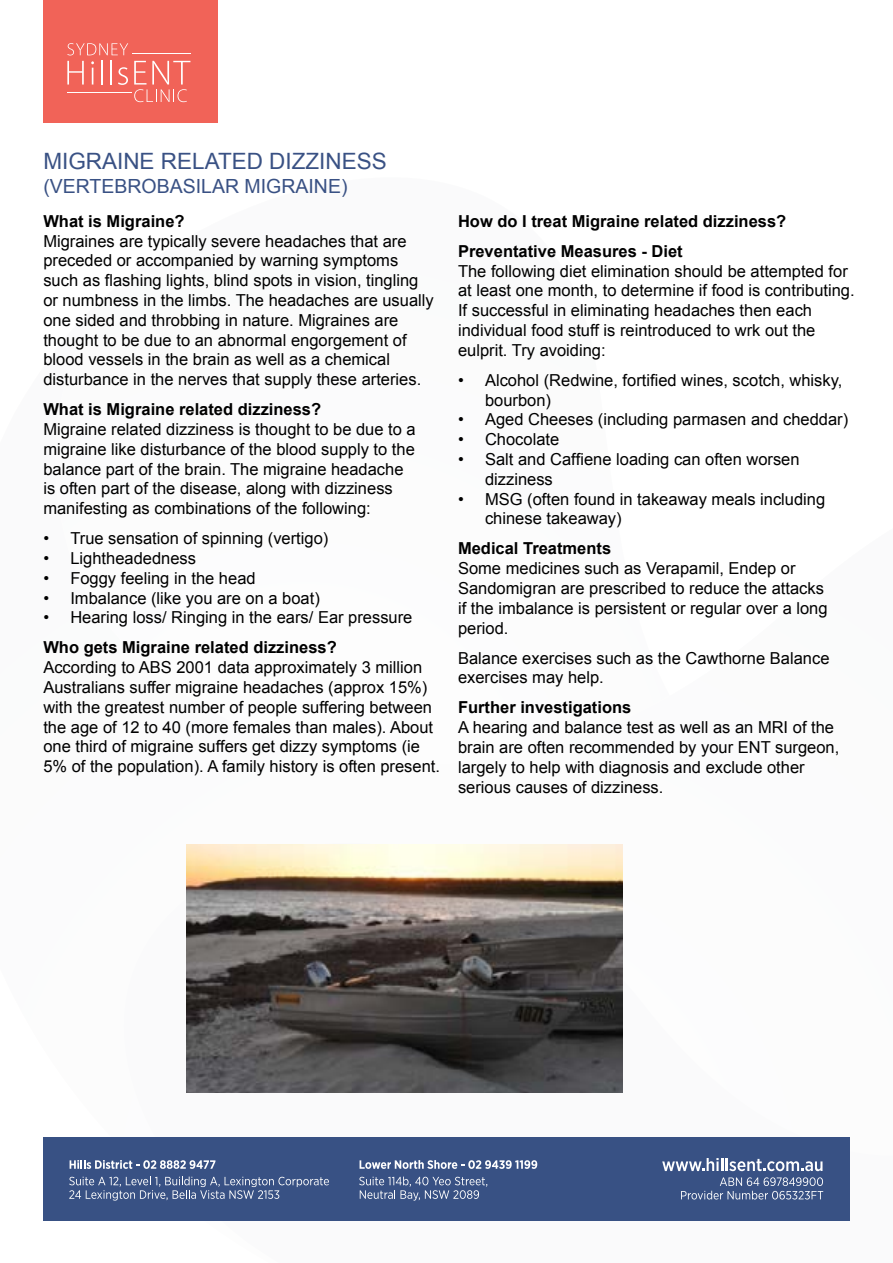
<style>
.page{position:relative;width:893px;height:1263px;background:#fff}
.page>*{position:absolute;margin:0;border:0;box-sizing:border-box;transform-origin:0 0}
.t1{font:22.5px "Arial";color:#395184}
.t2{font:19.5px "Arial";color:#395184}
.t3{font:16.5px/19.8px "Arial";color:#000}
.t4{font:700 16.5px/30px "Arial";color:#000}
</style>
<div class="page">
<div style="left:43px;top:0;width:174px;height:123px;background:#f16358"></div>
<div style="left:43px;top:1137px;width:807px;height:84px;background:#385184"></div>
<svg style="left:67px;top:43px;width:61px;height:12px"></svg>
<hr style="left:67px;top:92px;width:65px;height:1px;background:#fff">
<svg style="left:67px;top:61px;width:17px;height:24px"></svg>
<svg style="left:91px;top:61px;width:3px;height:24px"></svg>
<hr style="left:101px;top:60px;width:2px;height:25px;background:#fff">
<hr style="left:110px;top:60px;width:2px;height:25px;background:#fff">
<svg style="left:118px;top:67px;width:10px;height:18px"></svg>
<hr style="left:132px;top:53px;width:58px;height:1px;background:#fff">
<svg style="left:134px;top:61px;width:56px;height:41px"></svg>
<svg style="left:70px;top:1160px;width:145px;height:9px"></svg>
<svg style="left:69px;top:1176px;width:260px;height:24px"></svg>
<svg style="left:662px;top:1158px;width:160px;height:13px"></svg>
<svg style="left:360px;top:1160px;width:177px;height:9px"></svg>
<svg style="left:359px;top:1176px;width:128px;height:24px"></svg>
<svg style="left:681px;top:1177px;width:142px;height:22px"></svg>
<img style="left:186px;top:844px;width:437px;height:249px">
<h1 class="t1" style="left:43px;top:147px;width:345px">MIGRAINE RELATED DIZZINESS</h1>
<p class="t2" style="left:43px;top:173px;width:306px">(VERTEBROBASILAR MIGRAINE)</p>
<p class="t4" style="left:43px;top:207px;width:143px">What is Migraine?</p>
<p class="t3" style="left:43px;top:231px;width:392px">Migraines are typically severe headaches that are preceded or accompanied by warning symptoms such as flashing lights, blind spots in vision, tingling or numbness in the limbs. The headaches are usually one sided and throbbing in nature. Migraines are thought to be due to an abnormal engorgement of blood vessels in the brain as well as a chemical disturbance in the nerves that supply these arteries.</p>
<p class="t4" style="left:43px;top:395px;width:279px">What is Migraine related dizziness?</p>
<p class="t3" style="left:43px;top:419px;width:374px">Migraine related dizziness is thought to be due to a migraine like disturbance of the blood supply to the balance part of the brain. The migraine headache is often part of the disease, along with dizziness manifesting as combinations of the following:</p>
<p class="t3" style="left:43px;top:529px;width:286px">• True sensation of spinning (vertigo)</p>
<p class="t3" style="left:43px;top:548px;width:154px">• Lightheadedness</p>
<p class="t3" style="left:43px;top:568px;width:214px">• Foggy feeling in the head</p>
<p class="t3" style="left:43px;top:588px;width:278px">• Imbalance (like you are on a boat)</p>
<p class="t3" style="left:43px;top:608px;width:371px">• Hearing loss/ Ringing in the ears/ Ear pressure</p>
<p class="t4" style="left:43px;top:633px;width:295px">Who gets Migraine related dizziness?</p>
<p class="t3" style="left:43px;top:658px;width:398px">According to ABS 2001 data approximately 3 million Australians suffer migraine headaches (approx 15%) with the greatest number of people suffering between the age of 12 to 40 (more females than males). About one third of migraine suffers get dizzy symptoms (ie 5% of the population). A family history is often present.</p>
<p class="t4" style="left:458px;top:206px;width:330px">How do I treat Migraine related dizziness?<br>Preventative Measures - Diet</p>
<p class="t3" style="left:458px;top:261px;width:398px">The following diet elimination should be attempted for at least one month, to determine if food is contributing.<br>If successful in eliminating headaches then each individual food stuff is reintroduced to wrk out the eulprit. Try avoiding:</p>
<p class="t3" style="left:485px;top:370px;width:359px;text-indent:-27px">• Alcohol (Redwine, fortified wines, scotch, whisky, bourbon)</p>
<p class="t3" style="left:458px;top:410px;width:392px">• Aged Cheeses (including parmasen and cheddar)</p>
<p class="t3" style="left:458px;top:430px;width:103px">• Chocolate</p>
<p class="t3" style="left:485px;top:449px;width:316px;text-indent:-27px">• Salt and Caffiene loading can often worsen dizziness</p>
<p class="t3" style="left:485px;top:489px;width:342px;text-indent:-27px">• MSG (often found in takeaway meals including chinese takeaway)</p>
<p class="t4" style="left:458px;top:534px;width:155px">Medical Treatments</p>
<p class="t3" style="left:458px;top:559px;width:371px">Some medicines such as Verapamil, Endep or Sandomigran are prescribed to reduce the attacks if the imbalance is persistent or regular over a long period.</p>
<p class="t3" style="left:458px;top:648px;width:373px">Balance exercises such as the Cawthorne Balance exercises may help.</p>
<p class="t4" style="left:458px;top:693px;width:175px">Further investigations</p>
<p class="t3" style="left:458px;top:718px;width:383px">A hearing and balance test as well as an MRI of the brain are often recommended by your ENT surgeon, largely to help with diagnosis and exclude other serious causes of dizziness.</p>
</div>
